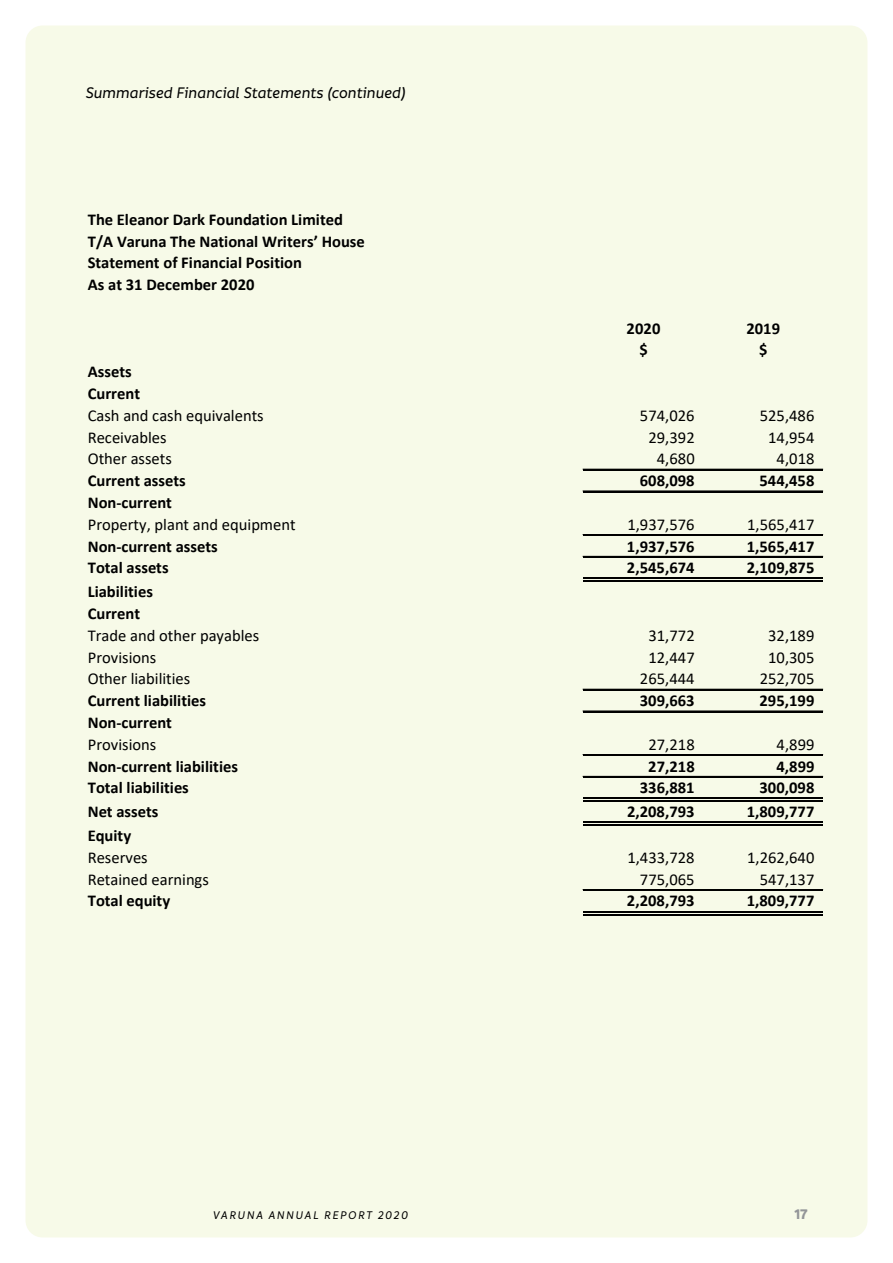
<style>
.page{position:relative;width:893px;height:1263px;background:#fff}
.page>*{position:absolute;margin:0;border:0;box-sizing:border-box;transform-origin:0 0}
.t1{font:700 16.5px/21.8px "Calibri";color:#000}
.t2{font:16.5px "Calibri";color:#000}
.t3{font:italic 500 16.5px "Informative";letter-spacing:-.01em;color:#000}
.t4{font:700 15px "Informative";color:#939598}
.t5{font:italic 500 12px "Informative";letter-spacing:.12em;color:#000}
</style>
<div class="page">
<div style="left:26px;top:26px;width:841px;height:1211px;background:#f7fae8;border-radius:17px"></div>
<hr style="left:583px;top:469px;width:240px;height:1px;background:#000">
<hr style="left:583px;top:491px;width:240px;height:1px;background:#000">
<hr style="left:583px;top:534px;width:240px;height:2px;background:#000">
<hr style="left:583px;top:556px;width:240px;height:2px;background:#000">
<hr style="left:583px;top:578px;width:240px;height:1px;background:#000">
<hr style="left:583px;top:580px;width:240px;height:2px;background:#000">
<hr style="left:583px;top:689px;width:240px;height:1px;background:#000">
<hr style="left:583px;top:711px;width:240px;height:1px;background:#000">
<hr style="left:583px;top:754px;width:240px;height:2px;background:#000">
<hr style="left:583px;top:776px;width:240px;height:2px;background:#000">
<hr style="left:583px;top:798px;width:240px;height:1px;background:#000">
<hr style="left:583px;top:800px;width:240px;height:2px;background:#000">
<hr style="left:583px;top:822px;width:240px;height:1px;background:#000">
<hr style="left:583px;top:824px;width:240px;height:2px;background:#000">
<hr style="left:583px;top:889px;width:240px;height:2px;background:#000">
<hr style="left:583px;top:911px;width:240px;height:1px;background:#000">
<hr style="left:583px;top:914px;width:240px;height:1px;background:#000">
<p class="t3" style="left:85px;top:84px;width:322px">Summarised Financial Statements (continued)</p>
<p class="t1" style="left:88px;top:208px;width:279px">The Eleanor Dark Foundation Limited<br>T/A Varuna The National Writers’ House<br>Statement of Financial Position<br>As at 31 December 2020</p>
<p class="t1" style="left:627px;top:317px;width:35px">2020</p>
<p class="t1" style="left:746px;top:317px;width:35px">2019</p>
<p class="t1" style="left:639px;top:339px;width:10px">$</p>
<p class="t1" style="left:759px;top:339px;width:10px">$</p>
<p class="t1" style="left:88px;top:361px;width:54px">Assets<br>Current</p>
<p class="t2" style="left:88px;top:404px;width:177px">Cash and cash equivalents</p>
<p class="t2" style="left:640px;top:404px;width:56px">574,026</p>
<p class="t2" style="left:760px;top:404px;width:56px">525,486</p>
<p class="t2" style="left:88px;top:426px;width:80px">Receivables</p>
<p class="t2" style="left:648px;top:426px;width:48px">29,392</p>
<p class="t2" style="left:768px;top:426px;width:48px">14,954</p>
<p class="t2" style="left:88px;top:447px;width:86px">Other assets</p>
<p class="t2" style="left:657px;top:447px;width:39px">4,680</p>
<p class="t2" style="left:777px;top:447px;width:39px">4,018</p>
<p class="t1" style="left:88px;top:470px;width:100px">Current assets</p>
<p class="t1" style="left:640px;top:470px;width:56px">608,098</p>
<p class="t1" style="left:759px;top:470px;width:56px">544,458</p>
<p class="t1" style="left:88px;top:491px;width:86px">Non-current</p>
<p class="t2" style="left:88px;top:513px;width:209px">Property, plant and equipment</p>
<p class="t2" style="left:627px;top:513px;width:69px">1,937,576</p>
<p class="t2" style="left:747px;top:513px;width:69px">1,565,417</p>
<p class="t1" style="left:88px;top:535px;width:131px">Non-current assets</p>
<p class="t1" style="left:627px;top:535px;width:69px">1,937,576</p>
<p class="t1" style="left:747px;top:535px;width:69px">1,565,417</p>
<p class="t1" style="left:88px;top:556px;width:82px">Total assets</p>
<p class="t1" style="left:627px;top:556px;width:69px">2,545,674</p>
<p class="t1" style="left:747px;top:556px;width:69px">2,109,875</p>
<p class="t1" style="left:88px;top:581px;width:67px">Liabilities<br>Current</p>
<p class="t2" style="left:88px;top:624px;width:173px">Trade and other payables</p>
<p class="t2" style="left:648px;top:624px;width:48px">31,772</p>
<p class="t2" style="left:768px;top:624px;width:48px">32,189</p>
<p class="t2" style="left:88px;top:646px;width:70px">Provisions</p>
<p class="t2" style="left:648px;top:646px;width:48px">12,447</p>
<p class="t2" style="left:768px;top:646px;width:48px">10,305</p>
<p class="t2" style="left:88px;top:667px;width:104px">Other liabilities</p>
<p class="t2" style="left:640px;top:667px;width:56px">265,444</p>
<p class="t2" style="left:760px;top:667px;width:56px">252,705</p>
<p class="t1" style="left:88px;top:690px;width:120px">Current liabilities</p>
<p class="t1" style="left:640px;top:690px;width:56px">309,663</p>
<p class="t1" style="left:759px;top:690px;width:56px">295,199</p>
<p class="t1" style="left:88px;top:711px;width:86px">Non-current</p>
<p class="t2" style="left:88px;top:733px;width:70px">Provisions</p>
<p class="t2" style="left:648px;top:733px;width:48px">27,218</p>
<p class="t2" style="left:777px;top:733px;width:39px">4,899</p>
<p class="t1" style="left:88px;top:755px;width:152px">Non-current liabilities</p>
<p class="t1" style="left:648px;top:755px;width:48px">27,218</p>
<p class="t1" style="left:776px;top:755px;width:40px">4,899</p>
<p class="t1" style="left:88px;top:776px;width:103px">Total liabilities</p>
<p class="t1" style="left:640px;top:776px;width:56px">336,881</p>
<p class="t1" style="left:759px;top:776px;width:56px">300,098</p>
<p class="t1" style="left:88px;top:800px;width:72px">Net assets</p>
<p class="t1" style="left:627px;top:800px;width:69px">2,208,793</p>
<p class="t1" style="left:747px;top:800px;width:69px">1,809,777</p>
<p class="t1" style="left:88px;top:825px;width:45px">Equity</p>
<p class="t2" style="left:88px;top:846px;width:62px">Reserves</p>
<p class="t2" style="left:627px;top:846px;width:69px">1,433,728</p>
<p class="t2" style="left:747px;top:846px;width:69px">1,262,640</p>
<p class="t2" style="left:88px;top:868px;width:123px">Retained earnings</p>
<p class="t2" style="left:640px;top:868px;width:56px">775,065</p>
<p class="t2" style="left:760px;top:868px;width:56px">547,137</p>
<p class="t1" style="left:88px;top:890px;width:84px">Total equity</p>
<p class="t1" style="left:627px;top:890px;width:69px">2,208,793</p>
<p class="t1" style="left:747px;top:890px;width:69px">1,809,777</p>
<p class="t5" style="left:213px;top:1209px;width:197px">VARUNA ANNUAL REPORT 2020</p>
<p class="t4" style="left:794px;top:1206px;width:15px">17</p>
</div>
